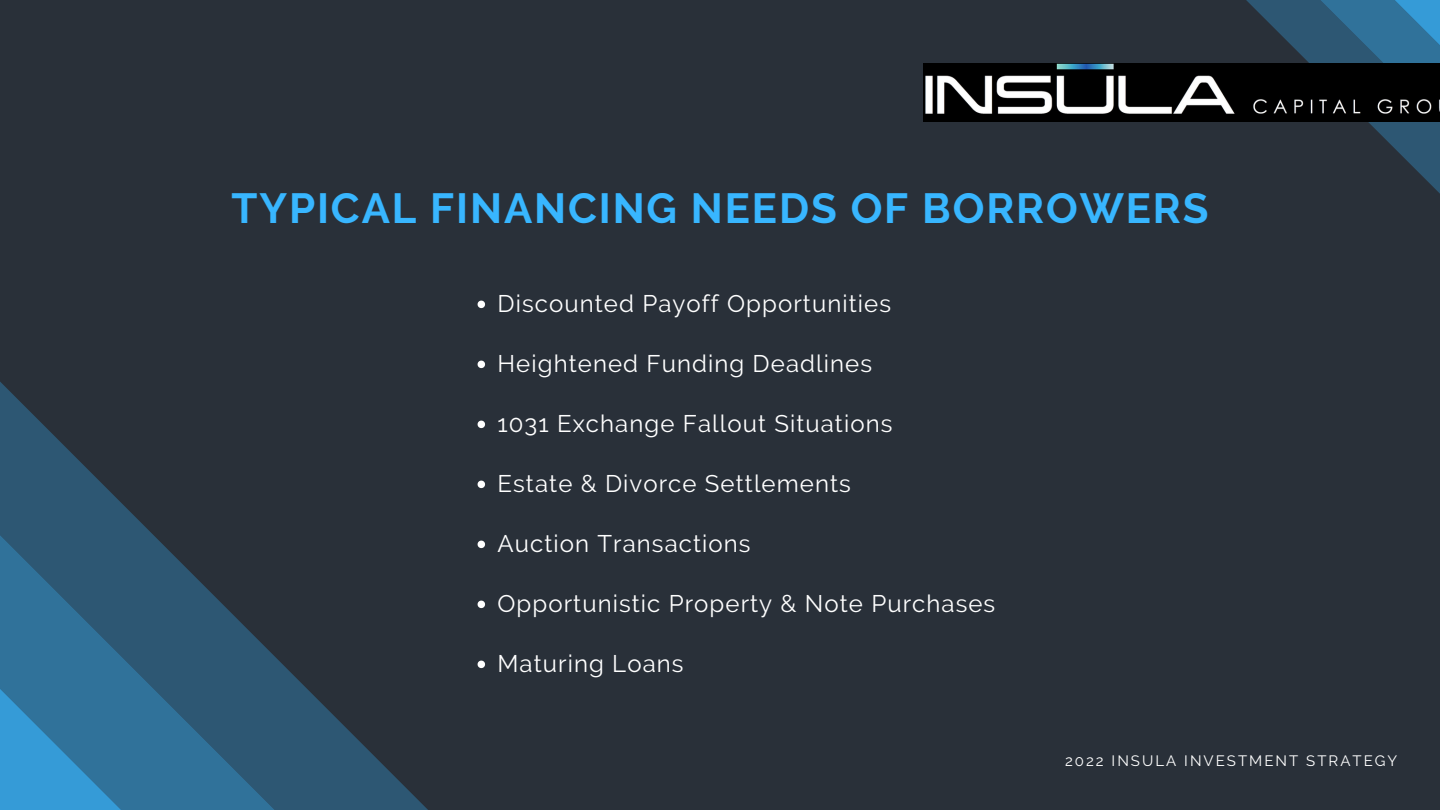
<style>
.page{position:relative;width:1440px;height:810px;background:#293039}
.page>*{position:absolute;margin:0;border:0;box-sizing:border-box;transform-origin:0 0}
.t1{font:700 42px "Raleway";letter-spacing:.045em;color:#38b6ff}
.t2{font:24px "Raleway";letter-spacing:.045em;color:#fff}
.t3{font:15px "Raleway";letter-spacing:.135em;color:#fff}
</style>
<div class="page">
<svg style="left:0;top:382px;width:428px;height:428px"></svg>
<svg style="left:0;top:516px;width:290px;height:294px;fill:#2d5773"></svg>
<svg style="left:0;top:670px;width:136px;height:140px"></svg>
<svg style="left:1246px;top:0;width:194px;height:194px"></svg>
<svg style="left:478px;top:301px;width:7px;height:7px"></svg>
<svg style="left:478px;top:361px;width:7px;height:7px"></svg>
<svg style="left:478px;top:421px;width:7px;height:7px"></svg>
<svg style="left:478px;top:481px;width:7px;height:7px"></svg>
<svg style="left:478px;top:541px;width:7px;height:7px"></svg>
<svg style="left:478px;top:601px;width:7px;height:7px"></svg>
<svg style="left:478px;top:661px;width:7px;height:7px"></svg>
<img style="left:924px;top:63px;width:516px;height:59px">
<h1 class="t1" style="left:232px;top:184px;width:978px">TYPICAL FINANCING NEEDS OF BORROWERS</h1>
<p class="t2" style="left:498px;top:289px;width:395px">Discounted Payoff Opportunities</p>
<p class="t2" style="left:498px;top:349px;width:376px">Heightened Funding Deadlines</p>
<p class="t2" style="left:498px;top:409px;width:397px">1031 Exchange Fallout Situations</p>
<p class="t2" style="left:498px;top:469px;width:355px">Estate &amp; Divorce Settlements</p>
<p class="t2" style="left:498px;top:529px;width:255px">Auction Transactions</p>
<p class="t2" style="left:498px;top:589px;width:499px">Opportunistic Property &amp; Note Purchases</p>
<p class="t2" style="left:498px;top:649px;width:188px">Maturing Loans</p>
<p class="t3" style="left:1065px;top:752px;width:334px">2022 INSULA INVESTMENT STRATEGY</p>
</div>
